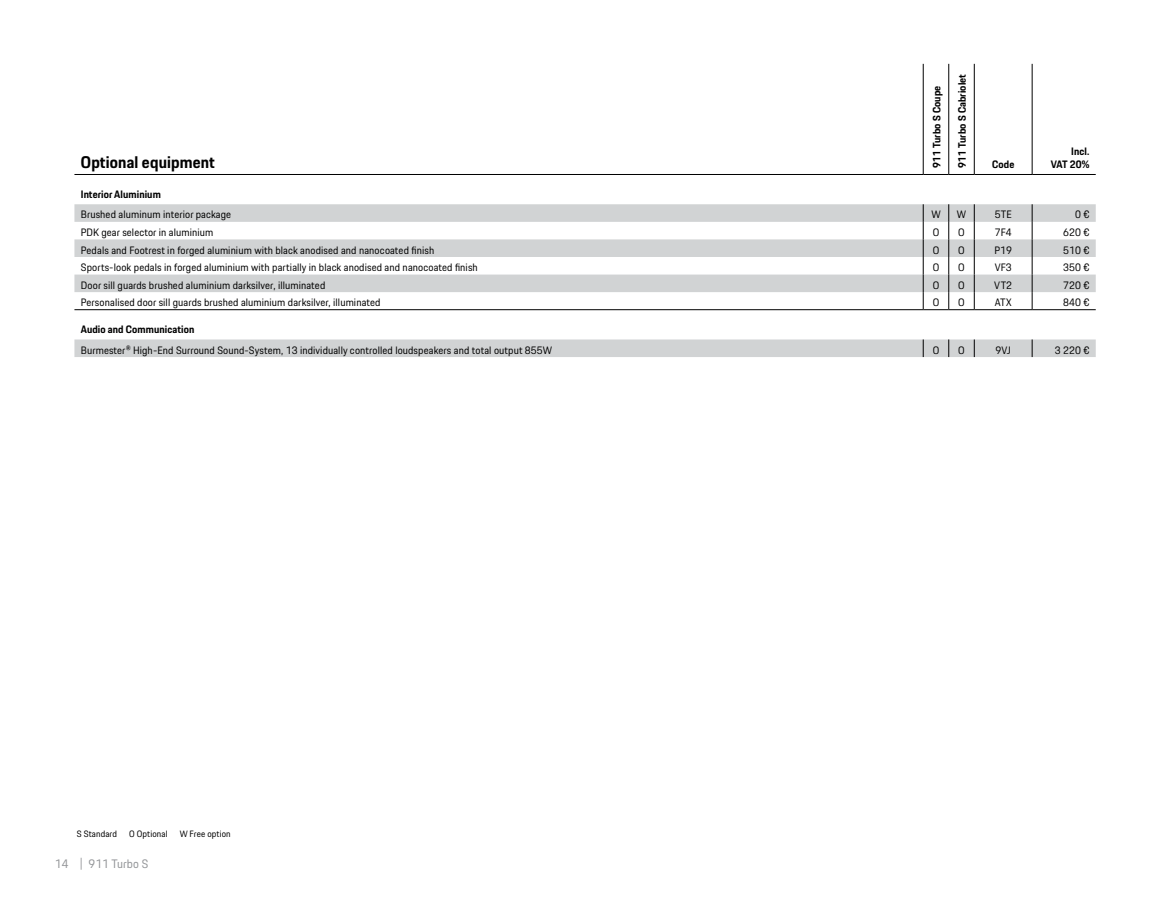
<style>
.page{position:relative;width:1170px;height:915px;background:#fff}
.page>*{position:absolute;margin:0;border:0;box-sizing:border-box;transform-origin:0 0}
.t1{font:700 16.5px "Porsche Next";letter-spacing:.01em;color:#000}
.t2{font:12px "Porsche Next";letter-spacing:.01em;color:#939598}
.t3{font:10.5px "Porsche Next";letter-spacing:.01em;color:#000}
.t4{font:700 10.5px/12.6px "Porsche Next";letter-spacing:.01em;color:#000;text-align:right}
.t5{font:9px "Porsche Next";letter-spacing:.01em;color:#000}
</style>
<div class="page">
<svg style="left:74px;top:204px;width:1021px;height:153px"></svg>
<hr style="left:1031px;top:64px;width:1px;height:110px;background:#000">
<svg style="left:1031px;top:204px;width:1px;height:105px"></svg>
<svg style="left:1031px;top:339px;width:1px;height:18px"></svg>
<hr style="left:922px;top:64px;width:1px;height:110px;background:#000">
<hr style="left:948px;top:64px;width:1px;height:110px;background:#000">
<hr style="left:973px;top:64px;width:1px;height:110px;background:#000">
<svg style="left:922px;top:339px;width:1px;height:18px"></svg>
<svg style="left:948px;top:339px;width:1px;height:18px"></svg>
<svg style="left:973px;top:339px;width:1px;height:18px"></svg>
<hr style="left:74px;top:174px;width:849px;height:1px;background:#000">
<svg style="left:923px;top:174px;width:51px;height:1px"></svg>
<hr style="left:974px;top:174px;width:58px;height:1px;background:#000">
<hr style="left:1032px;top:174px;width:63px;height:1px;background:#000">
<hr style="left:74px;top:309px;width:849px;height:1px;background:#000">
<svg style="left:922px;top:204px;width:52px;height:106px"></svg>
<hr style="left:974px;top:309px;width:58px;height:1px;background:#000">
<hr style="left:1032px;top:309px;width:63px;height:1px;background:#000">
<h1 class="t1" style="left:81px;top:151px;width:135px">Optional equipment</h1>
<p class="t4" style="left:930px;top:168px;width:84px;rotate:-90deg">911 Turbo S Coupe</p>
<p class="t4" style="left:955px;top:168px;width:95px;rotate:-90deg">911 Turbo S Cabriolet</p>
<p class="t4" style="left:991px;top:158px;width:24px">Code</p>
<p class="t4" style="left:1050px;top:145px;width:40px">Incl.<br>VAT 20%</p>
<p class="t4" style="left:81px;top:188px;width:81px">Interior Aluminium</p>
<p class="t3" style="left:81px;top:208px;width:152px">Brushed aluminum interior package</p>
<p class="t3" style="left:931px;top:208px;width:11px">W</p>
<p class="t3" style="left:956px;top:208px;width:11px">W</p>
<p class="t3" style="left:994px;top:208px;width:18px">5TE</p>
<p class="t3" style="left:1075px;top:208px;width:16px">0 €</p>
<p class="t3" style="left:81px;top:225px;width:134px">PDK gear selector in aluminium</p>
<p class="t3" style="left:932px;top:225px;width:8px">O</p>
<p class="t3" style="left:958px;top:225px;width:8px">O</p>
<p class="t3" style="left:994px;top:225px;width:19px">7F4</p>
<p class="t3" style="left:1063px;top:225px;width:28px">620 €</p>
<p class="t3" style="left:81px;top:243px;width:355px">Pedals and Footrest in forged aluminium with black anodised and nanocoated finish</p>
<p class="t3" style="left:932px;top:243px;width:8px">O</p>
<p class="t3" style="left:958px;top:243px;width:8px">O</p>
<p class="t3" style="left:994px;top:243px;width:19px">P19</p>
<p class="t3" style="left:1063px;top:243px;width:28px">510 €</p>
<p class="t3" style="left:81px;top:260px;width:398px">Sports-look pedals in forged aluminium with partially in black anodised and nanocoated finish</p>
<p class="t3" style="left:932px;top:260px;width:8px">O</p>
<p class="t3" style="left:958px;top:260px;width:8px">O</p>
<p class="t3" style="left:994px;top:260px;width:19px">VF3</p>
<p class="t3" style="left:1063px;top:260px;width:28px">350 €</p>
<p class="t3" style="left:81px;top:278px;width:246px">Door sill guards brushed aluminium darksilver, illuminated</p>
<p class="t3" style="left:932px;top:278px;width:8px">O</p>
<p class="t3" style="left:958px;top:278px;width:8px">O</p>
<p class="t3" style="left:994px;top:278px;width:19px">VT2</p>
<p class="t3" style="left:1063px;top:278px;width:28px">720 €</p>
<p class="t3" style="left:81px;top:295px;width:301px">Personalised door sill guards brushed aluminium darksilver, illuminated</p>
<p class="t3" style="left:932px;top:295px;width:8px">O</p>
<p class="t3" style="left:958px;top:295px;width:8px">O</p>
<p class="t3" style="left:994px;top:295px;width:18px">ATX</p>
<p class="t3" style="left:1063px;top:295px;width:28px">840 €</p>
<p class="t4" style="left:81px;top:323px;width:115px">Audio and Communication</p>
<p class="t3" style="left:81px;top:343px;width:473px">Burmester® High-End Surround Sound-System, 13 individually controlled loudspeakers and total output 855W</p>
<p class="t3" style="left:932px;top:343px;width:8px">O</p>
<p class="t3" style="left:958px;top:343px;width:8px">O</p>
<p class="t3" style="left:995px;top:343px;width:17px">9VJ</p>
<p class="t3" style="left:1054px;top:343px;width:36px">3 220 €</p>
<p class="t5" style="left:77px;top:827px;width:42px">S Standard</p>
<p class="t5" style="left:129px;top:827px;width:40px">O Optional</p>
<p class="t5" style="left:180px;top:827px;width:52px">W Free option</p>
<p class="t2" style="left:55px;top:855px;width:95px">14 | 911 Turbo S</p>
</div>
